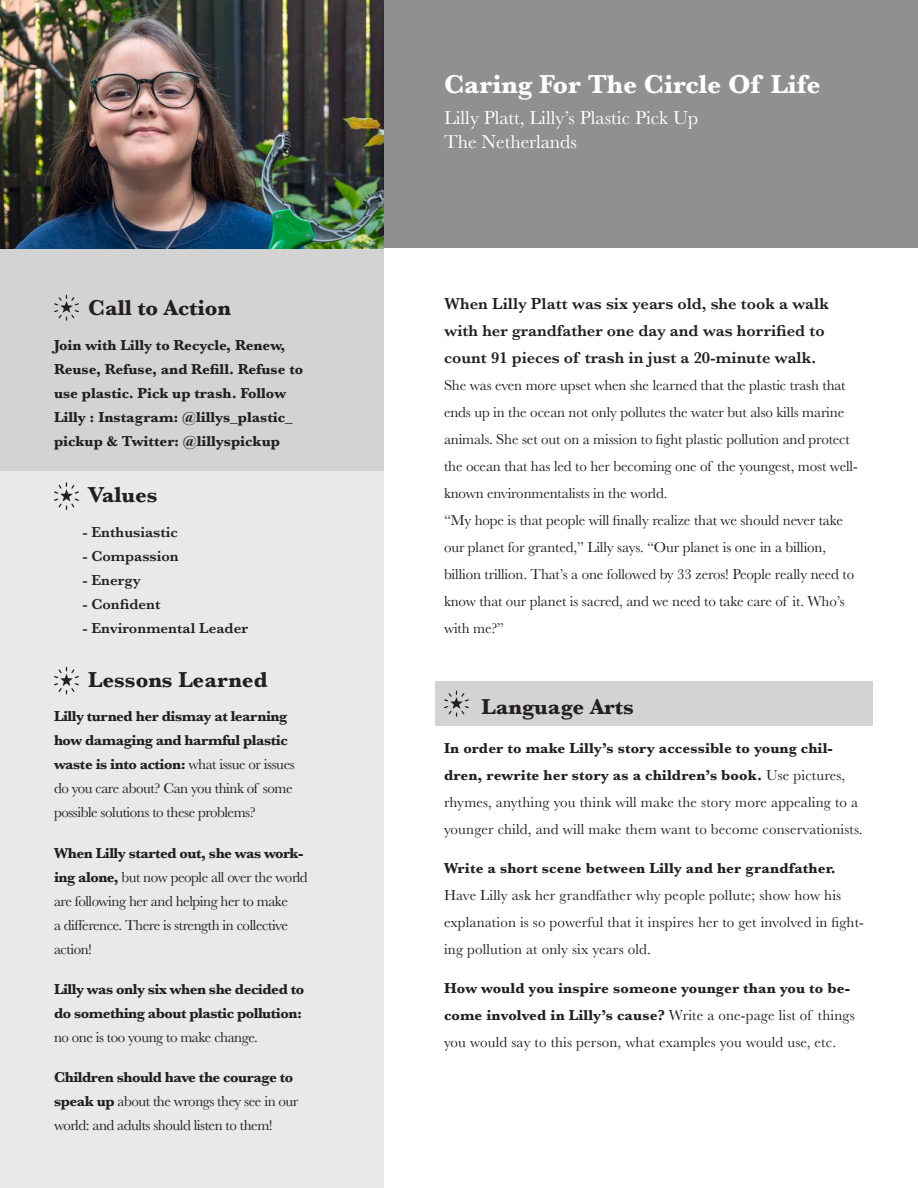
<style>
.page{position:relative;width:918px;height:1188px;background:#fff}
.page>*{position:absolute;margin:0;border:0;box-sizing:border-box;transform-origin:0 0}
.Lesson_Plan_Title{font:700 27px "Baskerville";color:#fff}
.Section_Title{font:700 22.5px "Baskerville";color:#231f20}
.Lesson_Plan_Descript{font:19.5px "Baskerville";color:#fff}
.Young_Hero_Descripti{font:600 16.5px/27px "Baskerville";color:#231f20}
.Body_Copy{font:15px/27px "Baskerville";letter-spacing:.01em;color:#231f20}
.Body_Copy-2{font:15px/27px "Baskerville";letter-spacing:-.01em;color:#231f20}
.Body_Copy-3{font:15px/24px "Baskerville";letter-spacing:-.03em;color:#231f20}
.CTA_Body{font:700 15px/24px "Baskerville";color:#231f20}
.Body_Copy-4{font:700 15px/24px "Baskerville";letter-spacing:-.03em;color:#231f20}
.Values_Body{font:600 15px "Baskerville";color:#231f20}
.s1{font-weight:700}
.s2{font-weight:400}
</style>
<div class="page">
<div style="left:435px;top:681px;width:438px;height:45px;background:#d3d3d3"></div>
<div style="left:0;top:248px;width:384px;height:223px;background:#d3d3d3"></div>
<div style="left:0;top:0;width:918px;height:248px;background:#918f8f"></div>
<div style="left:0;top:471px;width:384px;height:717px;background:#e9e9e9"></div>
<svg style="left:444px;top:691px;width:25px;height:26px"></svg>
<svg style="left:54px;top:295px;width:25px;height:26px"></svg>
<svg style="left:54px;top:482px;width:25px;height:28px"></svg>
<svg style="left:54px;top:667px;width:25px;height:28px"></svg>
<img style="left:0;top:0;width:384px;height:248px">
<p class="Section_Title" style="left:88px;top:292px;width:145px">Call to Action</p>
<p class="CTA_Body" style="left:54px;top:333px;width:251px">Join with Lilly to Recycle, Renew, Reuse, Refuse, and Refill. Refuse to use plastic. Pick up trash. Follow Lilly : Instagram: @lillys_plastic_ pickup &amp; Twitter: @lillyspickup</p>
<p class="Section_Title" style="left:88px;top:479px;width:71px">Values</p>
<p class="Values_Body" style="left:82px;top:521px;width:97px">- Enthusiastic</p>
<p class="Values_Body" style="left:82px;top:545px;width:98px">- Compassion</p>
<p class="Values_Body" style="left:82px;top:569px;width:60px">- Energy</p>
<p class="Values_Body" style="left:82px;top:593px;width:80px">- Confident</p>
<p class="Values_Body" style="left:82px;top:617px;width:167px">- Environmental Leader</p>
<p class="Section_Title" style="left:88px;top:664px;width:181px">Lessons Learned</p>
<p class="Body_Copy-3" style="left:54px;top:705px;width:242px"><span class="s1">Lilly turned her dismay at learning how damaging and harmful plastic waste is into action:</span> what issue or issues do you care about? Can you think of some possible solutions to these problems?</p>
<p class="Body_Copy-3" style="left:54px;top:841px;width:255px"><span class="s1">When Lilly started out, she was work&shy;ing alone,</span> but now people all over the world are following her and helping her to make<br>a difference. There is strength in collective action!</p>
<p class="Body_Copy-4" style="left:54px;top:977px;width:252px">Lilly was only six when she decided to do something about plastic pollution: <span class="s2">no one is too young to make change.</span></p>
<p class="Body_Copy-3" style="left:54px;top:1065px;width:246px"><span class="s1">Children should have the courage to speak up</span> about the wrongs they see in our world: and adults should listen to them!</p>
<p class="Lesson_Plan_Title" style="left:444px;top:66px;width:378px">Caring For The Circle Of Life</p>
<p class="Lesson_Plan_Descript" style="left:444px;top:105px;width:256px">Lilly Platt, Lilly’s Plastic Pick Up</p>
<p class="Lesson_Plan_Descript" style="left:444px;top:129px;width:134px">The Netherlands</p>
<p class="Young_Hero_Descripti" style="left:444px;top:290px;width:387px">When Lilly Platt was six years old, she took a walk with her grandfather one day and was horrified to count 91 pieces of trash in just a 20-minute walk.</p>
<p class="Body_Copy-2" style="left:444px;top:372px;width:415px">She was even more upset when she learned that the plastic trash that ends up in the ocean not only pollutes the water but also kills marine animals. She set out on a mission to fight plastic pollution and protect the ocean that has led to her becoming one of the youngest, most well&shy;known environmentalists in the world.</p>
<p class="Body_Copy-2" style="left:444px;top:507px;width:412px">“My hope is that people will finally realize that we should never take our planet for granted,” Lilly says. “Our planet is one in a billion, billion trillion. That’s a one followed by 33 zeros! People really need to know that our planet is sacred, and we need to take care of it. Who’s with me?”</p>
<p class="Section_Title" style="left:482px;top:691px;width:154px">Language Arts</p>
<p class="Body_Copy" style="left:444px;top:735px;width:420px"><span class="s1">In order to make Lilly’s story accessible to young chil&shy;dren, rewrite her story as a children’s book.</span> Use pictures, rhymes, anything you think will make the story more appealing to a younger child, and will make them want to become conservationists.</p>
<p class="Body_Copy" style="left:444px;top:855px;width:422px"><span class="s1">Write a short scene between Lilly and her grandfather.<br></span>Have Lilly ask her grandfather why people pollute; show how his explanation is so powerful that it inspires her to get involved in fight&shy;ing pollution at only six years old.</p>
<p class="Body_Copy" style="left:444px;top:975px;width:412px"><span class="s1">How would you inspire someone younger than you to be&shy;come involved in Lilly’s cause?</span> Write a one-page list of things you would say to this person, what examples you would use, etc.</p>
</div>
